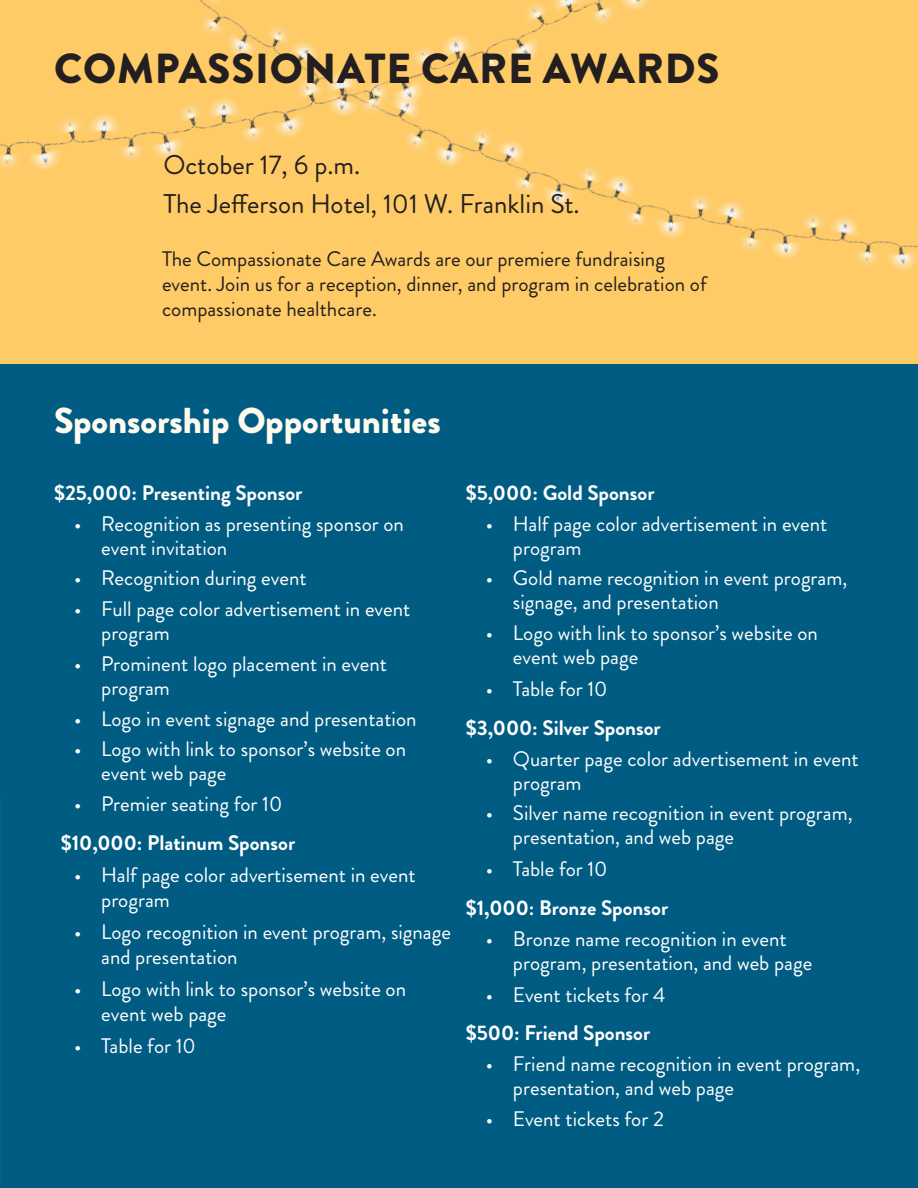
<style>
.page{position:relative;width:918px;height:1188px;background:#fff}
.page>*{position:absolute;margin:0;border:0;box-sizing:border-box;transform-origin:0 0}
.t1{font:900 42px "Brandon Grotesque";letter-spacing:.02em;color:#231f20}
.t2{font:900 36px "Brandon Grotesque";color:#fffaee}
.t3{font:27px/39.2px "Brandon Grotesque";color:#231f20}
.t4{font:21px/24px "Brandon Grotesque";color:#fff}
.t5{font:21px/25.2px "Brandon Grotesque";color:#231f20}
.t6{font:700 21px "Brandon Grotesque";color:#fff}
</style>
<div class="page">
<div style="left:0;top:0;width:918px;height:594px;background:#ffcb66"></div>
<div style="left:0;top:364px;width:918px;height:824px;background:#005c82"></div>
<img style="left:658px;top:214px;width:260px;height:56px">
<img style="left:0;top:0;width:772px;height:230px">
<h1 class="t1" style="left:54px;top:39px;width:667px">COMPASSIONATE CARE AWARDS</h1>
<p class="t3" style="left:164px;top:146px;width:418px">October 17, 6 p.m.<br>The Jefferson Hotel, 101 W. Franklin St.</p>
<p class="t5" style="left:162px;top:247px;width:546px">The Compassionate Care Awards are our premiere fundraising event. Join us for a reception, dinner, and program in celebration of compassionate healthcare.</p>
<h2 class="t2" style="left:54px;top:395px;width:388px">Sponsorship Opportunities</h2>
<p class="t6" style="left:54px;top:478px;width:250px">$25,000: Presenting Sponsor</p>
<p class="t4" style="left:101px;top:512px;width:304px;text-indent:-27px">• Recognition as presenting sponsor on event invitation</p>
<p class="t4" style="left:74px;top:567px;width:234px">• Recognition during event</p>
<p class="t4" style="left:101px;top:597px;width:311px;text-indent:-27px">• Full page color advertisement in event program</p>
<p class="t4" style="left:101px;top:652px;width:287px;text-indent:-27px">• Prominent logo placement in event program</p>
<p class="t4" style="left:74px;top:707px;width:344px">• Logo in event signage and presentation</p>
<p class="t4" style="left:101px;top:738px;width:306px;text-indent:-27px">• Logo with link to sponsor’s website on event web page</p>
<p class="t4" style="left:74px;top:792px;width:210px">• Premier seating for 10</p>
<p class="t6" style="left:61px;top:828px;width:236px">$10,000: Platinum Sponsor</p>
<p class="t4" style="left:101px;top:862px;width:316px;line-height:25.2px;text-indent:-27px">• Half page color advertisement in event program</p>
<p class="t4" style="left:101px;top:919px;width:351px;line-height:25.2px;text-indent:-27px">• Logo recognition in event program, signage and presentation</p>
<p class="t4" style="left:101px;top:977px;width:306px;line-height:25.2px;text-indent:-27px">• Logo with link to sponsor’s website on event web page</p>
<p class="t4" style="left:74px;top:1034px;width:123px">• Table for 10</p>
<p class="t6" style="left:466px;top:478px;width:190px">$5,000: Gold Sponsor</p>
<p class="t4" style="left:513px;top:512px;width:316px;text-indent:-27px">• Half page color advertisement in event program</p>
<p class="t4" style="left:513px;top:566px;width:336px;text-indent:-27px">• Gold name recognition in event program, signage, and presentation</p>
<p class="t4" style="left:513px;top:621px;width:306px;text-indent:-27px">• Logo with link to sponsor’s website on event web page</p>
<p class="t4" style="left:486px;top:677px;width:123px">• Table for 10</p>
<p class="t6" style="left:466px;top:713px;width:197px">$3,000: Silver Sponsor</p>
<p class="t4" style="left:513px;top:747px;width:347px;text-indent:-27px">• Quarter page color advertisement in event program</p>
<p class="t4" style="left:513px;top:801px;width:341px;text-indent:-27px">• Silver name recognition in event program, presentation, and web page</p>
<p class="t4" style="left:486px;top:857px;width:123px">• Table for 10</p>
<p class="t6" style="left:466px;top:893px;width:204px">$1,000: Bronze Sponsor</p>
<p class="t4" style="left:513px;top:927px;width:301px;text-indent:-27px">• Bronze name recognition in event program, presentation, and web page</p>
<p class="t4" style="left:486px;top:983px;width:181px">• Event tickets for 4</p>
<p class="t6" style="left:466px;top:1018px;width:186px">$500: Friend Sponsor</p>
<p class="t4" style="left:513px;top:1052px;width:349px;text-indent:-27px">• Friend name recognition in event program, presentation, and web page</p>
<p class="t4" style="left:486px;top:1107px;width:179px">• Event tickets for 2</p>
</div>
